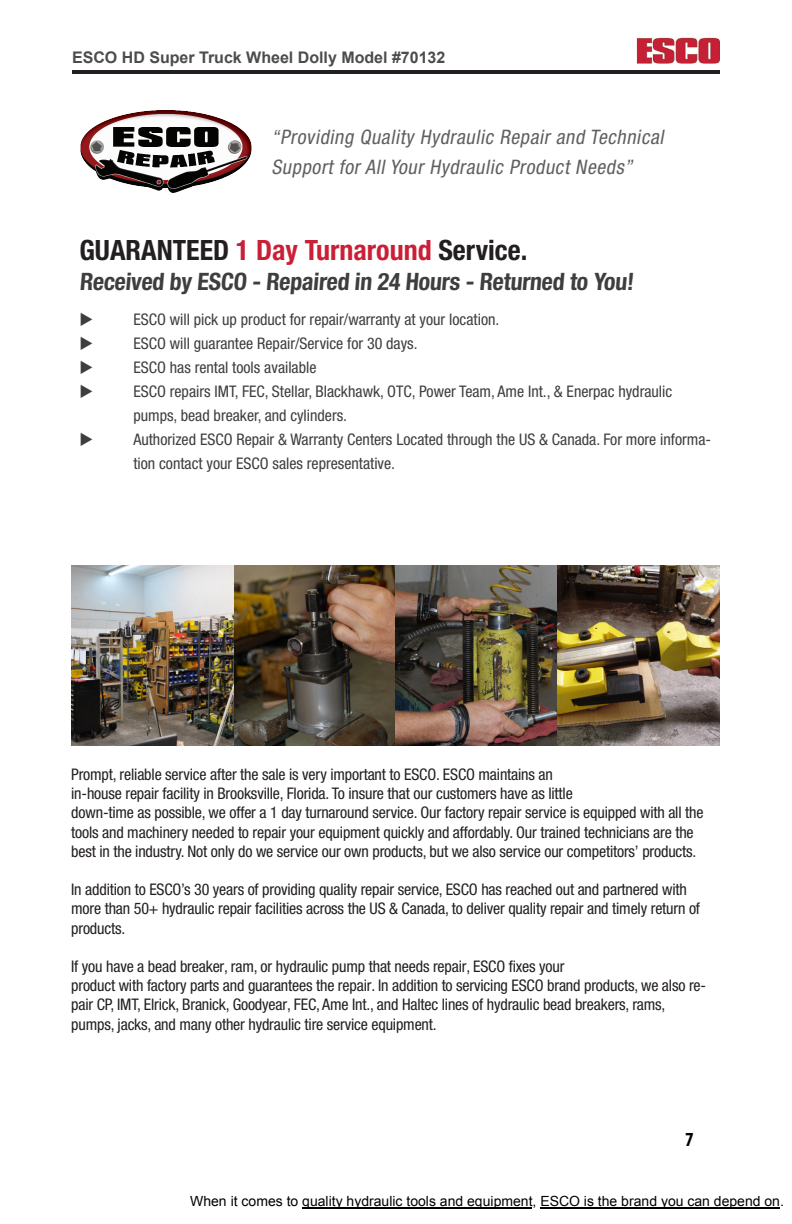
<style>
.page{position:relative;width:792px;height:1224px;background:#fff}
.page>*{position:absolute;margin:0;border:0;box-sizing:border-box;transform-origin:0 0}
.t1{font:700 condensed 28px "Helvetica Neue LT Std";color:#231f20}
.t2{font:700 condensed 24px "Helvetica Neue LT Std";color:#3e3e3f}
.t3{font:italic condensed 20px/30px "Helvetica Neue LT Std";color:#606063}
.t4{font:700 condensed 20px "Myriad Pro";color:#000}
.t5{font:condensed 16px/19.2px "Helvetica Neue LT Std";letter-spacing:-.01em;color:#231f20}
.t6{font:condensed 16px/24px "Helvetica Neue LT Std";color:#3e3e3f}
.t7{font:700 16px "Arial";color:#4b4c4d}
.t8{font:14px "Arial";color:#000}
.s1{color:#c92037}
</style>
<div class="page">
<hr style="left:72px;top:70px;width:648px;height:4px;background:#231f20">
<img style="left:636px;top:38px;width:84px;height:25px">
<img style="left:71px;top:565px;width:649px;height:180px">
<img style="left:80px;top:110px;width:172px;height:83px">
<hr style="left:541px;top:1208px;width:239px;height:1px;background:#000">
<hr style="left:303px;top:1208px;width:229px;height:1px;background:#000">
<p class="t7" style="left:72px;top:46px;width:375px">ESCO HD Super Truck Wheel Dolly Model #70132</p>
<p class="t3" style="left:271px;top:122px;width:398px">“Providing Quality Hydraulic Repair and Technical<br>Support for All Your Hydraulic Product Needs”</p>
<p class="t1" style="left:79px;top:233px;width:450px">GUARANTEED <span class="s1">1 Day Turnaround</span> Service.</p>
<p class="t2" style="left:79px;top:267px;width:558px">Received by ESCO - Repaired in 24 Hours - Returned to You!</p>
<p class="t6" style="left:133px;top:307px;width:579px">ESCO will pick up product for repair/warranty at your location.<br>ESCO will guarantee Repair/Service for 30 days.<br>ESCO has rental tools available<br>ESCO repairs IMT, FEC, Stellar, Blackhawk, OTC, Power Team, Ame Int., &amp; Enerpac hydraulic pumps, bead breaker, and cylinders.<br>Authorized ESCO Repair &amp; Warranty Centers Located through the US &amp; Canada. For more informa&shy;tion contact your ESCO sales representative.</p>
<p class="t5" style="left:71px;top:765px;width:634px">Prompt, reliable service after the sale is very important to ESCO. ESCO maintains an<br>in-house repair facility in Brooksville, Florida. To insure that our customers have as little<br>down-time as possible, we offer a 1 day turnaround service. Our factory repair service is equipped with all the tools and machinery needed to repair your equipment quickly and affordably. Our trained technicians are the best in the industry. Not only do we service our own products, but we also service our competitors’ products.</p>
<p class="t5" style="left:71px;top:880px;width:630px">In addition to ESCO’s 30 years of providing quality repair service, ESCO has reached out and partnered with more than 50+ hydraulic repair facilities across the US &amp; Canada, to deliver quality repair and timely return of products.</p>
<p class="t5" style="left:71px;top:957px;width:636px">If you have a bead breaker, ram, or hydraulic pump that needs repair, ESCO fixes your<br>product with factory parts and guarantees the repair. In addition to servicing ESCO brand products, we also re&shy;pair CP, IMT, Elrick, Branick, Goodyear, FEC, Ame Int., and Haltec lines of hydraulic bead breakers, rams, pumps, jacks, and many other hydraulic tire service equipment.</p>
<p class="t4" style="left:685px;top:1127px;width:10px">7</p>
<p class="t8" style="left:190px;top:1192px;width:595px">When it comes to quality hydraulic tools and equipment, ESCO is the brand you can depend on.</p>
</div>
